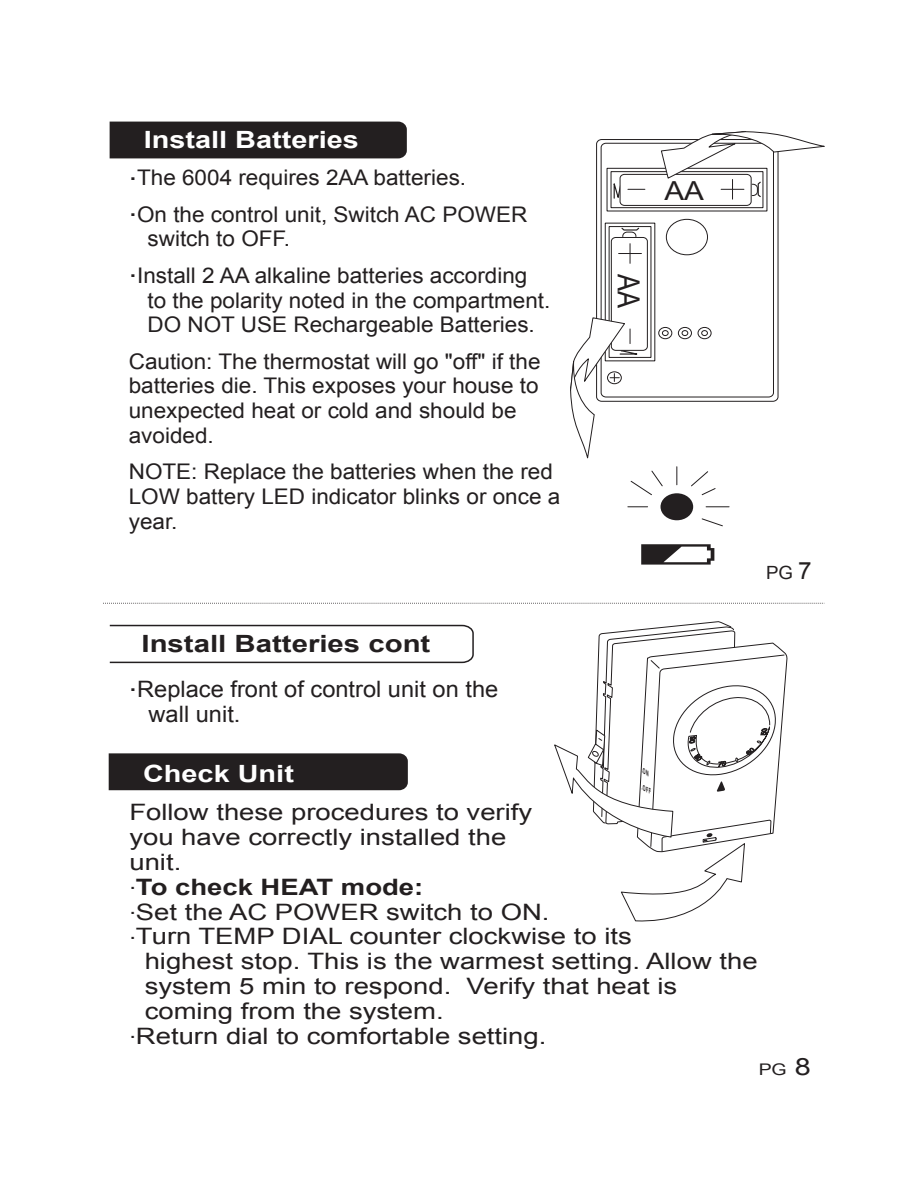
<style>
.page{position:relative;width:900px;height:1200px;background:#fff}
.page>*{position:absolute;margin:0;border:0;box-sizing:border-box;transform-origin:0 0}
.t1{font:30.45px "Arial";color:#231f20;scale:.84 1}
.t2{font:26.25px "Arial";color:#231f20;scale:1.13 1}
.t3{font:700 23.85px "Arial";color:#fff;scale:1.21 1}
.t4{font:700 23.85px "Arial";color:#231f20;scale:1.23 1}
.t5{font:22.65px "Arial";color:#231f20;scale:1.21 1}
.t6{font:22.65px/24.8px "Arial";color:#231f20;scale:1.05 1}
.t7{font:700 22.65px "Arial";color:#231f20;scale:1.21 1}
.t8{font:21.6px/24.8px "Arial";color:#231f20;scale:1.05 1}
.t9{font:18.15px "Arial";color:#231f20}
.t10{font:16.05px "Arial";color:#231f20;scale:1.21 1}
.t11{font:italic 700 6.6px "Arial";color:#231f20;scale:.65 1}
.s1{font-size:23.85px}
.s2{font-weight:400;font-size:9.45px}
</style>
<div class="page">
<svg style="left:103px;top:603px;width:721px;height:1px"></svg>
<div style="left:109px;top:753px;width:299px;height:37px;background:#231f20"></div>
<div style="left:110px;top:122px;width:297px;height:36px;background:#231f20"></div>
<div style="left:596px;top:139px;width:182px;height:263px;border:1px solid #231f20;border-radius:5px"></div>
<div style="left:601px;top:143px;width:173px;height:254px;border:1px solid #231f20;border-radius:5px"></div>
<div style="left:658px;top:327px;width:14px;height:12px;border:1px solid #231f20;border-radius:50%"></div>
<svg style="left:662px;top:330px;width:6px;height:6px"></svg>
<div style="left:678px;top:327px;width:14px;height:12px;border:1px solid #231f20;border-radius:50%"></div>
<svg style="left:682px;top:330px;width:6px;height:6px"></svg>
<div style="left:698px;top:327px;width:13px;height:12px;border:1px solid #231f20;border-radius:50%"></div>
<svg style="left:702px;top:330px;width:6px;height:6px"></svg>
<div style="left:666px;top:219px;width:42px;height:36px;border:1px solid #231f20;border-radius:50%"></div>
<div style="left:611px;top:172px;width:152px;height:36px;border:1px solid #231f20"></div>
<div style="left:605px;top:223px;width:50px;height:138px;border:1px solid #231f20"></div>
<div style="left:620px;top:174px;width:132px;height:32px;border:1px solid #231f20;border-radius:4px"></div>
<svg style="left:613px;top:176px;width:32px;height:27px"></svg>
<svg style="left:660px;top:131px;width:165px;height:69px"></svg>
<div style="left:611px;top:237px;width:37px;height:114px;border:1px solid #231f20;border-radius:4px"></div>
<svg style="left:620px;top:227px;width:20px;height:10px"></svg>
<svg style="left:618px;top:243px;width:24px;height:21px"></svg>
<svg style="left:570px;top:317px;width:78px;height:142px"></svg>
<svg style="left:641px;top:544px;width:73px;height:21px"></svg>
<div style="left:661px;top:493px;width:32px;height:27px;background:#231f20;border-radius:50%"></div>
<svg style="left:706px;top:506px;width:23px;height:1px"></svg>
<svg style="left:691px;top:471px;width:25px;height:25px"></svg>
<svg style="left:676px;top:467px;width:1px;height:18px"></svg>
<svg style="left:630px;top:470px;width:33px;height:26px"></svg>
<svg style="left:628px;top:506px;width:20px;height:1px"></svg>
<svg style="left:701px;top:518px;width:22px;height:9px"></svg>
<svg style="left:109px;top:624px;width:365px;height:40px"></svg>
<svg style="left:554px;top:621px;width:233px;height:301px"></svg>
<p class="t3" style="left:144px;top:124px;width:179px">Install Batteries</p>
<p class="t8" style="left:129px;top:160px;width:381px;line-height:36.3px"><sup>.</sup>The 6004 requires 2AA batteries.<br><sup>.</sup>On the control unit, Switch AC POWER</p>
<p class="t8" style="left:129px;top:221px;width:381px;line-height:36.3px;text-indent:19px">switch to OFF.<br><sup>.</sup>Install 2 AA alkaline batteries according</p>
<p class="t8" style="left:148px;top:288px;width:385px">to the polarity noted in the compartment.<br>DO NOT USE Rechargeable Batteries.</p>
<p class="t8" style="left:129px;top:349px;width:394px">Caution: The thermostat will go "off" if the batteries die. This exposes your house to unexpected heat or cold and should be avoided.</p>
<p class="t8" style="left:129px;top:460px;width:413px">NOTE: Replace the batteries when the red<br>LOW battery LED indicator blinks or once a year.</p>
<p class="t2" style="left:665px;top:174px;width:36px">AA</p>
<p class="t1" style="left:648px;top:274px;width:42px;rotate:90deg">AA</p>
<p class="t9" style="left:766px;top:561px;width:47px">PG <span class="s1">7</span></p>
<p class="t4" style="left:142px;top:628px;width:236px">Install Batteries cont</p>
<p class="t6" style="left:149px;top:677px;width:335px;text-indent:-20px"><sup>.</sup>Replace front of control unit on the wall unit.</p>
<p class="t3" style="left:143px;top:757px;width:126px">Check Unit</p>
<p class="t5" style="left:129px;top:798px;width:334px">Follow these procedures to verify</p>
<p class="t5" style="left:129px;top:822px;width:313px">you have correctly installed the</p>
<p class="t5" style="left:129px;top:847px;width:44px">unit.</p>
<p class="t7" style="left:129px;top:872px;width:244px"><sup>.</sup>To check HEAT mode:</p>
<p class="t6" style="left:129px;top:899px;width:402px">.Set the AC POWER switch to ON.</p>
<p class="t6" style="left:129px;top:924px;width:480px">.Turn TEMP DIAL counter clockwise to its</p>
<p class="t5" style="left:145px;top:946px;width:508px">highest stop. This is the warmest setting. Allow the</p>
<p class="t5" style="left:145px;top:971px;width:442px">system 5 min to respond. Verify that heat is</p>
<p class="t5" style="left:145px;top:996px;width:249px">coming from the system.</p>
<p class="t6" style="left:129px;top:1024px;width:399px">.Return dial to comfortable setting.</p>
<p class="t11" style="left:645px;top:783px;width:19px;rotate:33deg"><span class="s2">.</span>OFF</p>
<p class="t10" style="left:759px;top:1059px;width:45px">PG <span class="s1">8</span></p>
</div>
